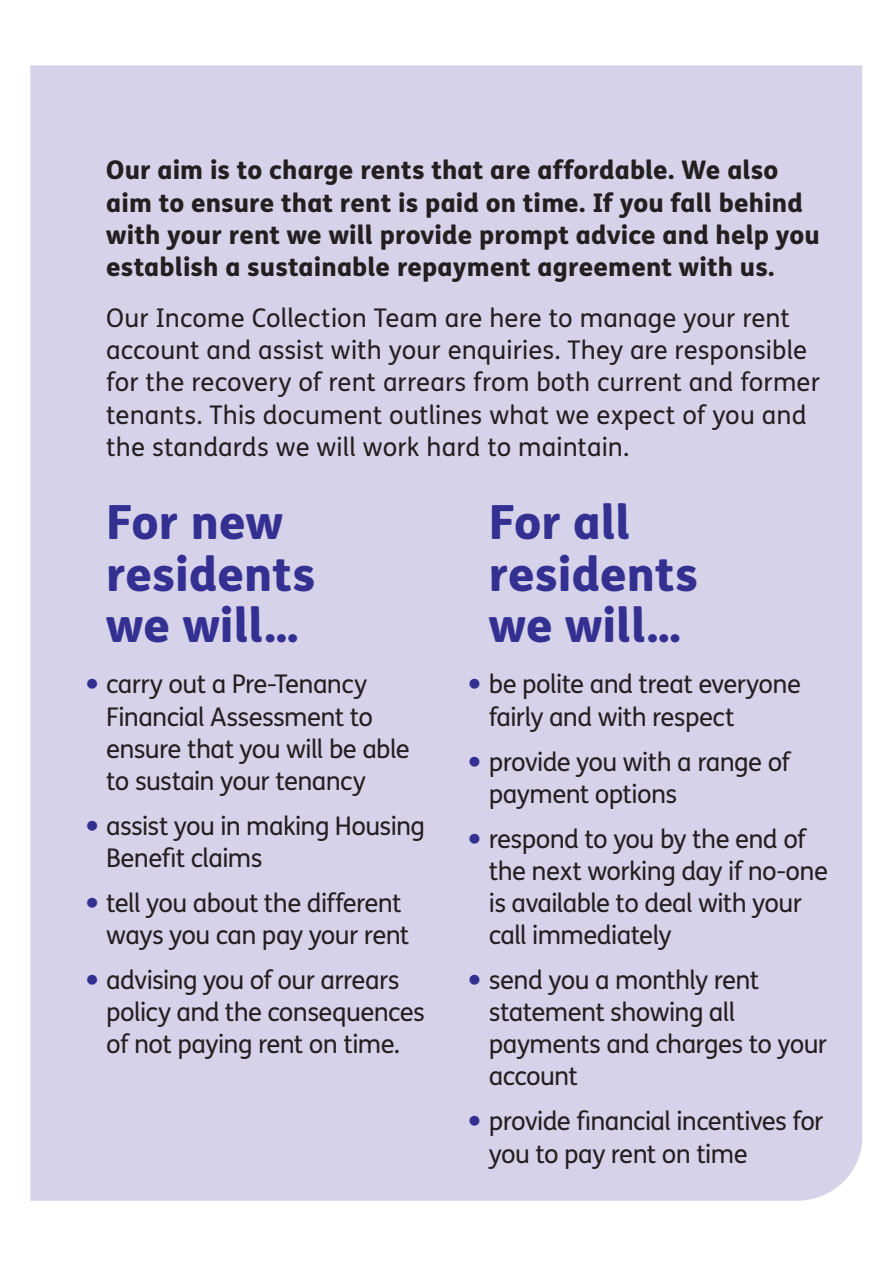
<style>
.page{position:relative;width:893px;height:1263px;background:#fff}
.page>*{position:absolute;margin:0;border:0;box-sizing:border-box;transform-origin:0 0}
.t1{font:800 47.1px/51.4px "FS Me";color:#333092}
.t2{font:25.65px/32.1px "FS Me";letter-spacing:-.02em;color:#231f20}
.t3{font:25.65px/32.1px "FS Me";color:#231f20}
.t4{font:800 25.65px/32.1px "FS Me";letter-spacing:.005em;color:#231f20}
</style>
<div class="page">
<div style="left:30px;top:65px;width:832px;height:1136px;background:#d5d2e9"></div>
<svg style="left:87px;top:679px;width:10px;height:10px"></svg>
<svg style="left:87px;top:821px;width:10px;height:10px"></svg>
<svg style="left:87px;top:898px;width:10px;height:10px"></svg>
<svg style="left:87px;top:975px;width:10px;height:10px"></svg>
<svg style="left:470px;top:679px;width:10px;height:10px"></svg>
<svg style="left:470px;top:756px;width:10px;height:10px"></svg>
<svg style="left:470px;top:833px;width:10px;height:10px"></svg>
<svg style="left:470px;top:975px;width:10px;height:10px"></svg>
<svg style="left:470px;top:1116px;width:10px;height:10px"></svg>
<p class="t4" style="left:106px;top:156px;width:715px">Our aim is to charge rents that are affordable. We also aim to ensure that rent is paid on time. If you fall behind with your rent we will provide prompt advice and help you establish a sustainable repayment agreement with us.</p>
<p class="t3" style="left:106px;top:305px;width:715px">Our Income Collection Team are here to manage your rent account and assist with your enquiries. They are responsible for the recovery of rent arrears from both current and former tenants. This document outlines what we expect of you and the standards we will work hard to maintain.</p>
<h1 class="t1" style="left:106px;top:501px;width:211px">For new residents we will…</h1>
<p class="t2" style="left:106px;top:671px;width:305px">carry out a Pre-Tenancy<br>Financial Assessment to ensure that you will be able to sustain your tenancy</p>
<p class="t2" style="left:106px;top:812px;width:320px">assist you in making Housing<br>Benefit claims</p>
<p class="t2" style="left:106px;top:889px;width:304px">tell you about the different ways you can pay your rent</p>
<p class="t2" style="left:106px;top:967px;width:320px">advising you of our arrears policy and the consequences of not paying rent on time.</p>
<h1 class="t1" style="left:489px;top:501px;width:211px">For all residents we will…</h1>
<p class="t2" style="left:489px;top:671px;width:314px">be polite and treat everyone fairly and with respect</p>
<p class="t2" style="left:489px;top:748px;width:303px">provide you with a range of payment options</p>
<p class="t2" style="left:489px;top:825px;width:341px">respond to you by the end of the next working day if no-one is available to deal with your call immediately</p>
<p class="t2" style="left:489px;top:967px;width:340px">send you a monthly rent statement showing all payments and charges to your account</p>
<p class="t2" style="left:489px;top:1108px;width:336px">provide financial incentives for you to pay rent on time</p>
</div>
